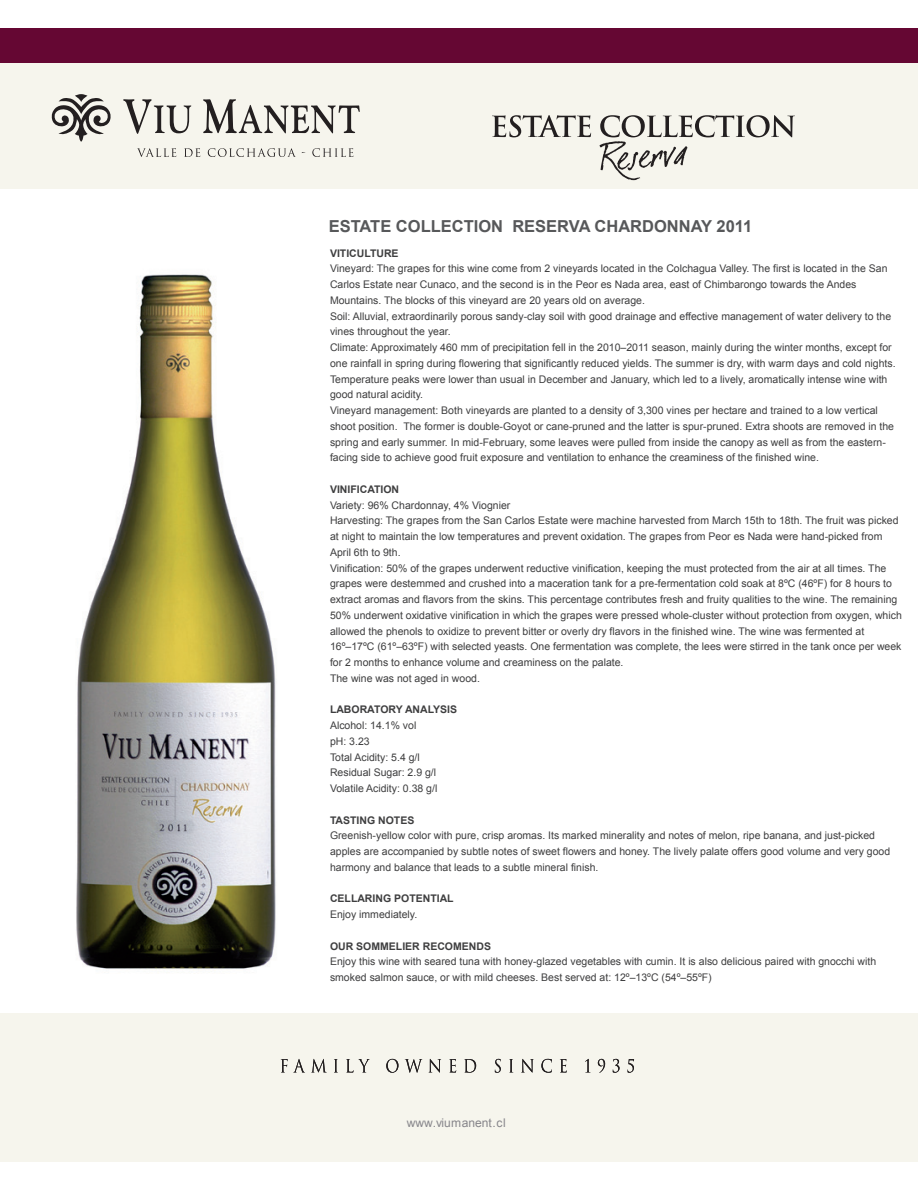
<style>
.page{position:relative;width:918px;height:1188px;background:#fff}
.page>*{position:absolute;margin:0;border:0;box-sizing:border-box;transform-origin:0 0}
.t1{font:700 16.5px "Arial";color:#57585a}
.t2{font:12px "Arial";color:#87868b}
.t3{font:10.5px/15.8px "Arial";color:#3e3e3f}
.t4{font:700 10.5px "Arial";color:#3e3e3f}
</style>
<div class="page">
<img style="left:76px;top:273px;width:200px;height:696px">
<div style="left:0;top:28px;width:918px;height:36px;background:#650733"></div>
<div style="left:0;top:64px;width:918px;height:125px;background:#f6f5ed"></div>
<div style="left:0;top:1013px;width:918px;height:148px;background:#f6f5ed"></div>
<svg style="left:51px;top:94px;width:60px;height:48px"></svg>
<svg style="left:123px;top:99px;width:68px;height:35px"></svg>
<svg style="left:203px;top:99px;width:157px;height:34px"></svg>
<svg style="left:137px;top:148px;width:39px;height:9px"></svg>
<svg style="left:184px;top:148px;width:16px;height:9px"></svg>
<svg style="left:208px;top:148px;width:88px;height:9px"></svg>
<svg style="left:312px;top:148px;width:41px;height:9px"></svg>
<svg style="left:281px;top:1059px;width:23px;height:13px"></svg>
<svg style="left:312px;top:1059px;width:14px;height:13px"></svg>
<svg style="left:334px;top:1059px;width:4px;height:13px"></svg>
<svg style="left:346px;top:1059px;width:24px;height:14px"></svg>
<svg style="left:386px;top:1059px;width:12px;height:14px"></svg>
<svg style="left:405px;top:1059px;width:17px;height:14px"></svg>
<svg style="left:429px;top:1059px;width:12px;height:14px"></svg>
<svg style="left:449px;top:1059px;width:7px;height:14px"></svg>
<svg style="left:464px;top:1059px;width:12px;height:14px"></svg>
<svg style="left:495px;top:1059px;width:6px;height:14px"></svg>
<svg style="left:509px;top:1059px;width:4px;height:13px"></svg>
<svg style="left:521px;top:1059px;width:13px;height:14px"></svg>
<svg style="left:541px;top:1059px;width:11px;height:14px"></svg>
<svg style="left:560px;top:1059px;width:7px;height:14px"></svg>
<svg style="left:585px;top:1059px;width:4px;height:13px"></svg>
<svg style="left:598px;top:1059px;width:7px;height:14px"></svg>
<svg style="left:613px;top:1059px;width:7px;height:14px"></svg>
<svg style="left:628px;top:1059px;width:6px;height:14px"></svg>
<svg style="left:492px;top:115px;width:99px;height:22px"></svg>
<svg style="left:599px;top:115px;width:196px;height:65px"></svg>
<h1 class="t1" style="left:329px;top:215px;width:425px">ESTATE COLLECTION RESERVA CHARDONNAY 2011</h1>
<p class="t4" style="left:330px;top:246px;width:70px">VITICULTURE</p>
<p class="t3" style="left:330px;top:261px;width:567px">Vineyard: The grapes for this wine come from 2 vineyards located in the Colchagua Valley. The first is located in the San Carlos Estate near Cunaco, and the second is in the Peor es Nada area, east of Chimbarongo towards the Andes Mountains. The blocks of this vineyard are 20 years old on average.<br>Soil: Alluvial, extraordinarily porous sandy-clay soil with good drainage and effective management of water delivery to the vines throughout the year.<br>Climate: Approximately 460 mm of precipitation fell in the 2010–2011 season, mainly during the winter months, except for one rainfall in spring during flowering that significantly reduced yields. The summer is dry, with warm days and cold nights.<br>Temperature peaks were lower than usual in December and January, which led to a lively, aromatically intense wine with good natural acidity.<br>Vineyard management: Both vineyards are planted to a density of 3,300 vines per hectare and trained to a low vertical shoot position. The former is double-Goyot or cane-pruned and the latter is spur-pruned. Extra shoots are removed in the spring and early summer. In mid-February, some leaves were pulled from inside the canopy as well as from the eastern&shy;facing side to achieve good fruit exposure and ventilation to enhance the creaminess of the finished wine.</p>
<p class="t4" style="left:330px;top:482px;width:71px">VINIFICATION</p>
<p class="t3" style="left:330px;top:497px;width:573px">Variety: 96% Chardonnay, 4% Viognier<br>Harvesting: The grapes from the San Carlos Estate were machine harvested from March 15th to 18th. The fruit was picked at night to maintain the low temperatures and prevent oxidation. The grapes from Peor es Nada were hand-picked from April 6th to 9th.<br>Vinification: 50% of the grapes underwent reductive vinification, keeping the must protected from the air at all times. The grapes were destemmed and crushed into a maceration tank for a pre-fermentation cold soak at 8ºC (46ºF) for 8 hours to extract aromas and flavors from the skins. This percentage contributes fresh and fruity qualities to the wine. The remaining 50% underwent oxidative vinification in which the grapes were pressed whole-cluster without protection from oxygen, which allowed the phenols to oxidize to prevent bitter or overly dry flavors in the finished wine. The wine was fermented at 16º–17ºC (61º–63ºF) with selected yeasts. One fermentation was complete, the lees were stirred in the tank once per week for 2 months to enhance volume and creaminess on the palate.<br>The wine was not aged in wood.</p>
<p class="t4" style="left:330px;top:703px;width:129px">LABORATORY ANALYSIS</p>
<p class="t3" style="left:330px;top:718px;width:109px">Alcohol: 14.1% vol<br>pH: 3.23<br>Total Acidity: 5.4 g/l<br>Residual Sugar: 2.9 g/l<br>Volatile Acidity: 0.38 g/l</p>
<p class="t4" style="left:330px;top:813px;width:86px">TASTING NOTES</p>
<p class="t3" style="left:330px;top:828px;width:562px">Greenish-yellow color with pure, crisp aromas. Its marked minerality and notes of melon, ripe banana, and just-picked apples are accompanied by subtle notes of sweet flowers and honey. The lively palate offers good volume and very good harmony and balance that leads to a subtle mineral finish.</p>
<p class="t4" style="left:330px;top:892px;width:125px">CELLARING POTENTIAL</p>
<p class="t3" style="left:330px;top:907px;width:89px">Enjoy immediately.</p>
<p class="t4" style="left:330px;top:939px;width:163px">OUR SOMMELIER RECOMENDS</p>
<p class="t3" style="left:330px;top:954px;width:548px">Enjoy this wine with seared tuna with honey-glazed vegetables with cumin. It is also delicious paired with gnocchi with smoked salmon sauce, or with mild cheeses. Best served at: 12º–13ºC (54º–55ºF)</p>
<p class="t2" style="left:407px;top:1115px;width:101px">www.viumanent.cl</p>
</div>
